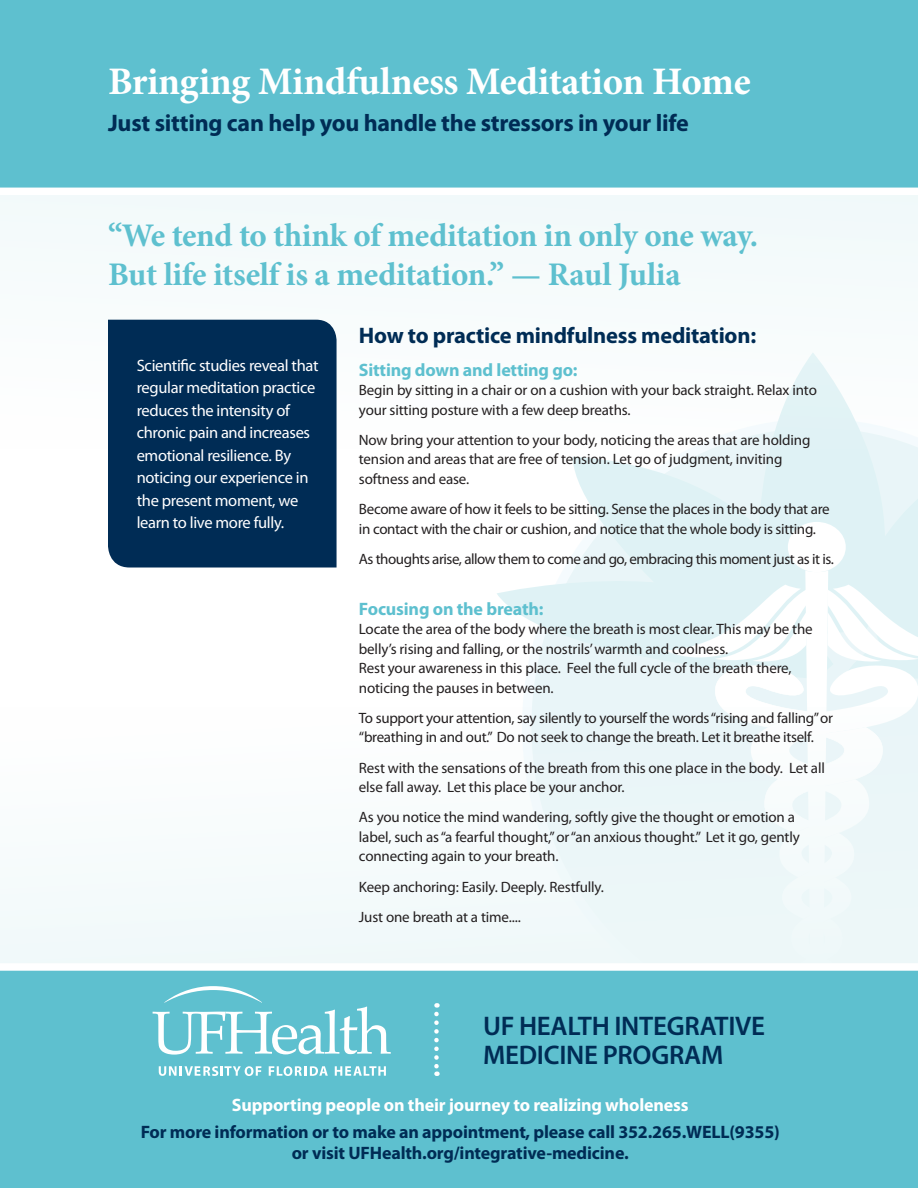
<style>
.page{position:relative;width:918px;height:1188px;background:#fff}
.page>*{position:absolute;margin:0;border:0;box-sizing:border-box;transform-origin:0 0}
.Headline{font:700 39px "Minion Pro";letter-spacing:-.01em;color:#fff}
.Headline-2{font:700 33px/39.6px "Minion Pro";letter-spacing:-.01em;color:#5ec0cf}
.Service_line{font:600 27px/28.5px "Myriad Pro";letter-spacing:-.01em;color:#002c55}
.t1{font:700 24px "Myriad Pro";letter-spacing:-.01em;color:#002c55}
.t2{font:700 22.5px "Myriad Pro";letter-spacing:-.01em;color:#002c55}
.t3{font:700 18px/21px "Myriad Pro";letter-spacing:-.01em;color:#002c55;text-align:center}
.t4{font:700 18px "Myriad Pro";letter-spacing:-.01em;color:#fff}
.Myriad_Pro_Text{font:700 18px "Myriad Pro";letter-spacing:-.01em;color:#5ec0cf}
.Myriad_Pro_Text-2{font:16.5px/22.5px "Myriad Pro";letter-spacing:-.02em;color:#fff}
.Myriad_Pro_Text-3{font:15px/19.5px "Myriad Pro";letter-spacing:-.01em;color:#231f20}
.Myriad_Pro_Text-4{font:15px "Myriad Pro";letter-spacing:-.03em;color:#231f20}
</style>
<div class="page">
<svg style="left:532px;top:457px;width:133px;height:250px"></svg>
<svg style="left:497px;top:537px;width:76px;height:142px"></svg>
<svg style="left:573px;top:457px;width:92px;height:224px;background:#e4f3f6"></svg>
<svg style="left:665px;top:449px;width:253px;height:258px"></svg>
<div style="left:788px;top:522px;width:58px;height:50px;background:#fff;border-radius:50%"></div>
<div style="left:0;top:707px;width:918px;height:278px;background:#eef8f9"></div>
<div style="left:0;top:131px;width:918px;height:318px;background:#f6fbfc"></div>
<div style="left:0;top:0;width:918px;height:191px;background:#5ec0cf"></div>
<div style="left:0;top:965px;width:918px;height:223px;background:#5ec0cf"></div>
<div style="left:0;top:188px;width:918px;height:7px;background:#fff"></div>
<div style="left:0;top:963px;width:918px;height:8px;background:#fff"></div>
<div style="left:108px;top:320px;width:229px;height:248px;background:#002c55"></div>
<svg style="left:434px;top:1014px;width:5px;height:62px"></svg>
<svg style="left:153px;top:986px;width:238px;height:69px"></svg>
<svg style="left:159px;top:1066px;width:102px;height:10px"></svg>
<svg style="left:269px;top:1066px;width:59px;height:10px"></svg>
<svg style="left:335px;top:1066px;width:51px;height:10px"></svg>
<p class="Headline" style="left:108px;top:55px;width:644px">Bringing Mindfulness Meditation Home</p>
<p class="t1" style="left:108px;top:107px;width:582px">Just sitting can help you handle the stressors in your life</p>
<p class="Headline-2" style="left:108px;top:215px;width:652px">“We tend to think of meditation in only one way.<br>But life itself is a meditation.” — Raul Julia</p>
<p class="Myriad_Pro_Text-2" style="left:137px;top:354px;width:183px">Scientific studies reveal that regular meditation practice reduces the intensity of chronic pain and increases emotional resilience. By noticing our experience in the present moment, we learn to live more fully.</p>
<p class="t2" style="left:359px;top:320px;width:399px">How to practice mindfulness meditation:</p>
<p class="Myriad_Pro_Text" style="left:359px;top:358px;width:220px">Sitting down and letting go:</p>
<p class="Myriad_Pro_Text-3" style="left:359px;top:380px;width:460px">Begin by sitting in a chair or on a cushion with your back straight. Relax into your sitting posture with a few deep breaths.</p>
<p class="Myriad_Pro_Text-3" style="left:359px;top:430px;width:453px">Now bring your attention to your body, noticing the areas that are holding tension and areas that are free of tension. Let go of judgment, inviting softness and ease.</p>
<p class="Myriad_Pro_Text-3" style="left:359px;top:499px;width:472px">Become aware of how it feels to be sitting. Sense the places in the body that are in contact with the chair or cushion, and notice that the whole body is sitting.</p>
<p class="Myriad_Pro_Text-4" style="left:359px;top:550px;width:477px">As thoughts arise, allow them to come and go, embracing this moment just as it is.</p>
<p class="Myriad_Pro_Text" style="left:359px;top:597px;width:186px">Focusing on the breath:</p>
<p class="Myriad_Pro_Text-3" style="left:359px;top:619px;width:455px">Locate the area of the body where the breath is most clear. This may be the belly’s rising and falling, or the nostrils’ warmth and coolness.</p>
<p class="Myriad_Pro_Text-3" style="left:359px;top:658px;width:434px">Rest your awareness in this place. Feel the full cycle of the breath there, noticing the pauses in between.</p>
<p class="Myriad_Pro_Text-3" style="left:359px;top:708px;width:476px">To support your attention, say silently to yourself the words “rising and falling” or “breathing in and out.” Do not seek to change the breath. Let it breathe itself.</p>
<p class="Myriad_Pro_Text-3" style="left:359px;top:758px;width:468px">Rest with the sensations of the breath from this one place in the body. Let all else fall away. Let this place be your anchor.</p>
<p class="Myriad_Pro_Text-3" style="left:359px;top:807px;width:442px">As you notice the mind wandering, softly give the thought or emotion a label, such as “a fearful thought,” or “an anxious thought.” Let it go, gently connecting again to your breath.</p>
<p class="Myriad_Pro_Text-3" style="left:359px;top:877px;width:247px">Keep anchoring: Easily. Deeply. Restfully.</p>
<p class="Myriad_Pro_Text-3" style="left:359px;top:907px;width:163px">Just one breath at a time....</p>
<p class="Service_line" style="left:483px;top:1011px;width:284px">UF HEALTH INTEGRATIVE<br>MEDICINE PROGRAM</p>
<p class="t4" style="left:232px;top:1093px;width:458px">Supporting people on their journey to realizing wholeness</p>
<p class="t3" style="left:141px;top:1121px;width:641px">For more information or to make an appointment, please call 352.265.WELL(9355) or visit UFHealth.org/integrative-medicine.</p>
</div>
